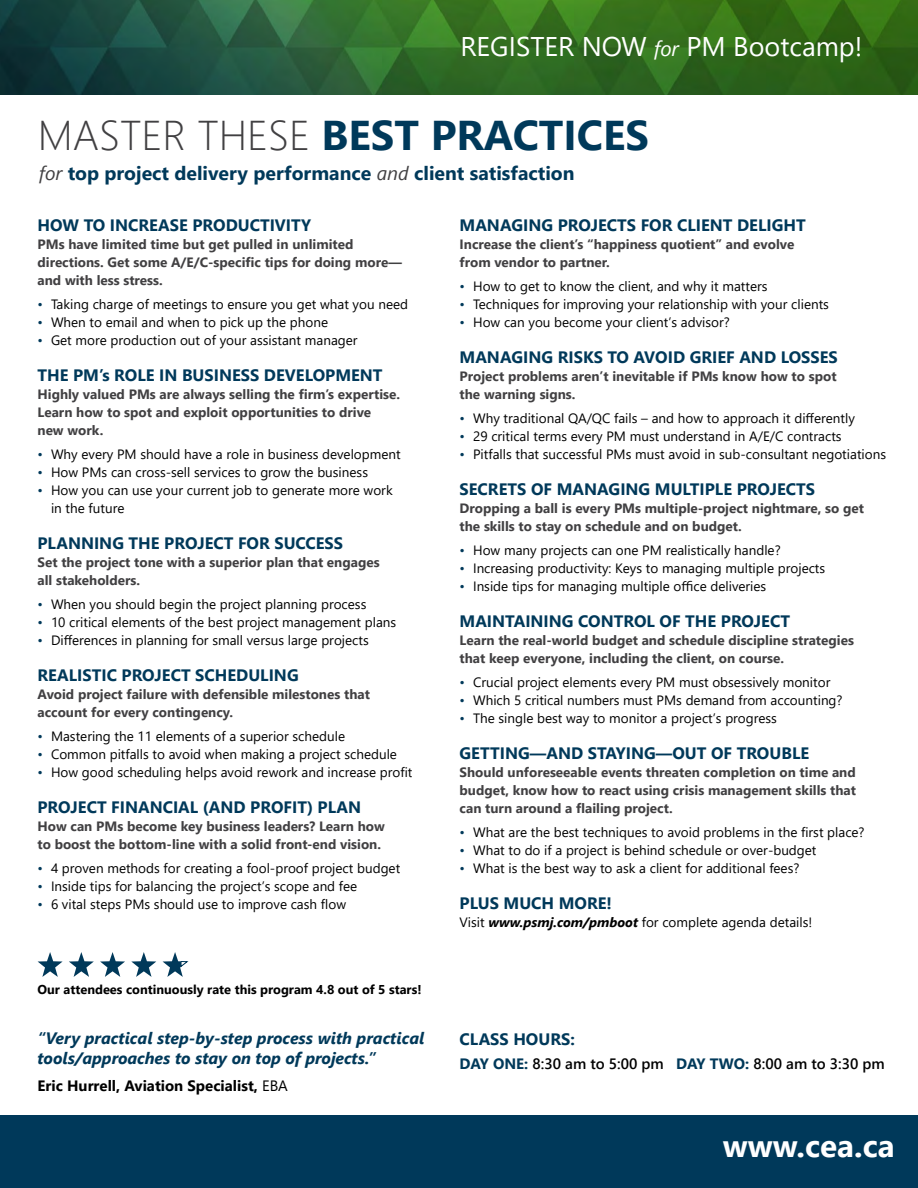
<style>
.page{position:relative;width:918px;height:1188px;background:#fff}
.page>*{position:absolute;margin:0;border:0;box-sizing:border-box;transform-origin:0 0}
.t1{font:700 41.55px "Segoe UI";color:#00395a}
.t2{font:700 31.5px "Segoe UI";color:#fff}
.t3{font:27px "Segoe UI";color:#fff}
.t4{font:700 19.35px "Segoe UI";color:#00395a}
.t5{font:700 16.5px "Segoe UI";color:#00395a}
.t6{font:italic 700 16.5px/19.5px "Segoe UI";color:#00395a}
.t7{font:600 15px "Segoe UI";color:#000}
.t8{font:700 15px "Segoe UI";color:#000}
.t9{font:13.5px/18px "Segoe UI";color:#000}
.t10{font:700 13.5px/18px "Segoe UI";color:#414042}
.t11{font:700 12.75px "Segoe UI";color:#000}
.s1{font-style:italic;font-size:21px}
.s2{font-weight:300;color:#414042}
.s3{font-weight:400;font-style:italic;color:#414042}
.s4{color:#00395a}
.s5{font-weight:700;font-style:italic}
.s6{font-weight:400}
.s7{font-weight:700;color:#00395a}
</style>
<div class="page">
<img style="left:0;top:0;width:918px;height:94px">
<div style="left:0;top:1116px;width:918px;height:72px;background:#00395a"></div>
<svg style="left:38px;top:952px;width:25px;height:25px"></svg>
<svg style="left:69px;top:952px;width:25px;height:25px"></svg>
<svg style="left:100px;top:952px;width:25px;height:25px"></svg>
<svg style="left:131px;top:952px;width:25px;height:25px"></svg>
<svg style="left:163px;top:952px;width:25px;height:25px"></svg>
<h3 class="t3" style="left:460px;top:21px;width:404px">REGISTER NOW <span class="s1">for</span> PM Bootcamp!</h3>
<h1 class="t1" style="left:38px;top:96px;width:613px"><span class="s2">MASTER THESE</span> BEST PRACTICES</h1>
<h3 class="t4" style="left:39px;top:155px;width:537px"><span class="s3">for</span> top project delivery performance <span class="s3">and</span> client satisfaction</h3>
<p class="t5" style="left:460px;top:210px;width:348px">MANAGING PROJECTS FOR CLIENT DELIGHT</p>
<p class="t10" style="left:460px;top:234px;width:336px">Increase the client’s “happiness quotient” and evolve from vendor to partner.</p>
<p class="t9" style="left:460px;top:276px;width:309px"><span class="s4">•</span> How to get to know the client, and why it matters</p>
<p class="t9" style="left:460px;top:294px;width:371px"><span class="s4">•</span> Techniques for improving your relationship with your clients</p>
<p class="t9" style="left:460px;top:312px;width:272px"><span class="s4">•</span> How can you become your client’s advisor?</p>
<p class="t5" style="left:460px;top:342px;width:380px">MANAGING RISKS TO AVOID GRIEF AND LOSSES</p>
<p class="t10" style="left:460px;top:366px;width:379px">Project problems aren’t inevitable if PMs know how to spot the warning signs.</p>
<p class="t9" style="left:460px;top:408px;width:397px"><span class="s4">•</span> Why traditional QA/QC fails – and how to approach it differently</p>
<p class="t9" style="left:460px;top:426px;width:384px"><span class="s4">•</span> 29 critical terms every PM must understand in A/E/C contracts</p>
<p class="t9" style="left:460px;top:444px;width:428px"><span class="s4">•</span> Pitfalls that successful PMs must avoid in sub-consultant negotiations</p>
<p class="t5" style="left:460px;top:474px;width:357px">SECRETS OF MANAGING MULTIPLE PROJECTS</p>
<p class="t10" style="left:460px;top:498px;width:406px">Dropping a ball is every PMs multiple-project nightmare, so get the skills to stay on schedule and on budget.</p>
<p class="t9" style="left:460px;top:540px;width:323px"><span class="s4">•</span> How many projects can one PM realistically handle?</p>
<p class="t9" style="left:460px;top:558px;width:367px"><span class="s4">•</span> Increasing productivity: Keys to managing multiple projects</p>
<p class="t9" style="left:460px;top:576px;width:308px"><span class="s4">•</span> Inside tips for managing multiple office deliveries</p>
<p class="t5" style="left:460px;top:606px;width:332px">MAINTAINING CONTROL OF THE PROJECT</p>
<p class="t10" style="left:460px;top:630px;width:396px">Learn the real-world budget and schedule discipline strategies that keep everyone, including the client, on course.</p>
<p class="t9" style="left:460px;top:672px;width:372px"><span class="s4">•</span> Crucial project elements every PM must obsessively monitor</p>
<p class="t9" style="left:460px;top:690px;width:385px"><span class="s4">•</span> Which 5 critical numbers must PMs demand from accounting?</p>
<p class="t9" style="left:460px;top:708px;width:319px"><span class="s4">•</span> The single best way to monitor a project’s progress</p>
<p class="t5" style="left:460px;top:738px;width:351px">GETTING—AND STAYING—OUT OF TROUBLE</p>
<p class="t10" style="left:460px;top:762px;width:398px;text-align:justify">Should unforeseeable events threaten completion on time and budget, know how to react using crisis management skills that can turn around a flailing project.</p>
<p class="t9" style="left:460px;top:822px;width:407px"><span class="s4">•</span> What are the best techniques to avoid problems in the first place?</p>
<p class="t9" style="left:460px;top:840px;width:358px"><span class="s4">•</span> What to do if a project is behind schedule or over-budget</p>
<p class="t9" style="left:460px;top:858px;width:341px"><span class="s4">•</span> What is the best way to ask a client for additional fees?</p>
<p class="t5" style="left:460px;top:888px;width:154px">PLUS MUCH MORE!</p>
<p class="t9" style="left:460px;top:912px;width:354px">Visit <span class="s5">www.psmj.com/pmboot</span> for complete agenda details!</p>
<p class="t5" style="left:38px;top:210px;width:275px">HOW TO INCREASE PRODUCTIVITY</p>
<p class="t10" style="left:38px;top:234px;width:366px">PMs have limited time but get pulled in unlimited directions. Get some A/E/C-specific tips for doing more— and with less stress.</p>
<p class="t9" style="left:38px;top:294px;width:372px"><span class="s4">•</span> Taking charge of meetings to ensure you get what you need</p>
<p class="t9" style="left:38px;top:312px;width:292px"><span class="s4">•</span> When to email and when to pick up the phone</p>
<p class="t9" style="left:38px;top:330px;width:322px"><span class="s4">•</span> Get more production out of your assistant manager</p>
<p class="t5" style="left:38px;top:360px;width:347px">THE PM’s ROLE IN BUSINESS DEVELOPMENT</p>
<p class="t10" style="left:38px;top:384px;width:364px">Highly valued PMs are always selling the firm’s expertise.<br>Learn how to spot and exploit opportunities to drive new work.</p>
<p class="t9" style="left:38px;top:444px;width:365px"><span class="s4">•</span> Why every PM should have a role in business development</p>
<p class="t9" style="left:38px;top:462px;width:332px"><span class="s4">•</span> How PMs can cross-sell services to grow the business</p>
<p class="t9" style="left:51px;top:480px;width:343px;text-indent:-14px"><span class="s4">•</span> How you can use your current job to generate more work in the future</p>
<p class="t5" style="left:38px;top:528px;width:307px">PLANNING THE PROJECT FOR SUCCESS</p>
<p class="t10" style="left:38px;top:552px;width:344px">Set the project tone with a superior plan that engages all stakeholders.</p>
<p class="t9" style="left:38px;top:594px;width:330px"><span class="s4">•</span> When you should begin the project planning process</p>
<p class="t9" style="left:38px;top:612px;width:360px"><span class="s4">•</span> 10 critical elements of the best project management plans</p>
<p class="t9" style="left:38px;top:630px;width:333px"><span class="s4">•</span> Differences in planning for small versus large projects</p>
<p class="t5" style="left:38px;top:660px;width:263px">REALISTIC PROJECT SCHEDULING</p>
<p class="t10" style="left:38px;top:684px;width:334px">Avoid project failure with defensible milestones that account for every contingency.</p>
<p class="t9" style="left:38px;top:726px;width:309px"><span class="s4">•</span> Mastering the 11 elements of a superior schedule</p>
<p class="t9" style="left:38px;top:744px;width:361px"><span class="s4">•</span> Common pitfalls to avoid when making a project schedule</p>
<p class="t9" style="left:38px;top:762px;width:377px"><span class="s4">•</span> How good scheduling helps avoid rework and increase profit</p>
<p class="t5" style="left:38px;top:792px;width:325px">PROJECT FINANCIAL (AND PROFIT) PLAN</p>
<p class="t10" style="left:38px;top:816px;width:349px">How can PMs become key business leaders? Learn how to boost the bottom-line with a solid front-end vision.</p>
<p class="t9" style="left:38px;top:858px;width:364px"><span class="s4">•</span> 4 proven methods for creating a fool-proof project budget</p>
<p class="t9" style="left:38px;top:876px;width:321px"><span class="s4">•</span> Inside tips for balancing the project’s scope and fee</p>
<p class="t9" style="left:38px;top:894px;width:310px"><span class="s4">•</span> 6 vital steps PMs should use to improve cash flow</p>
<p class="t11" style="left:38px;top:978px;width:386px">Our attendees continuously rate this program 4.8 out of 5 stars!</p>
<p class="t6" style="left:38px;top:1026px;width:388px">“Very practical step-by-step process with practical tools/approaches to stay on top of projects.”</p>
<p class="t8" style="left:38px;top:1071px;width:252px">Eric Hurrell, Aviation Specialist, <span class="s6">EBA</span></p>
<p class="t5" style="left:460px;top:1023px;width:117px">CLASS HOURS:</p>
<p class="t7" style="left:460px;top:1049px;width:427px"><span class="s7">DAY ONE:</span> 8:30 am to 5:00 pm <span class="s7">DAY TWO:</span> 8:00 am to 3:30 pm</p>
<h2 class="t2" style="left:723px;top:1116px;width:174px">www.cea.ca</h2>
</div>
